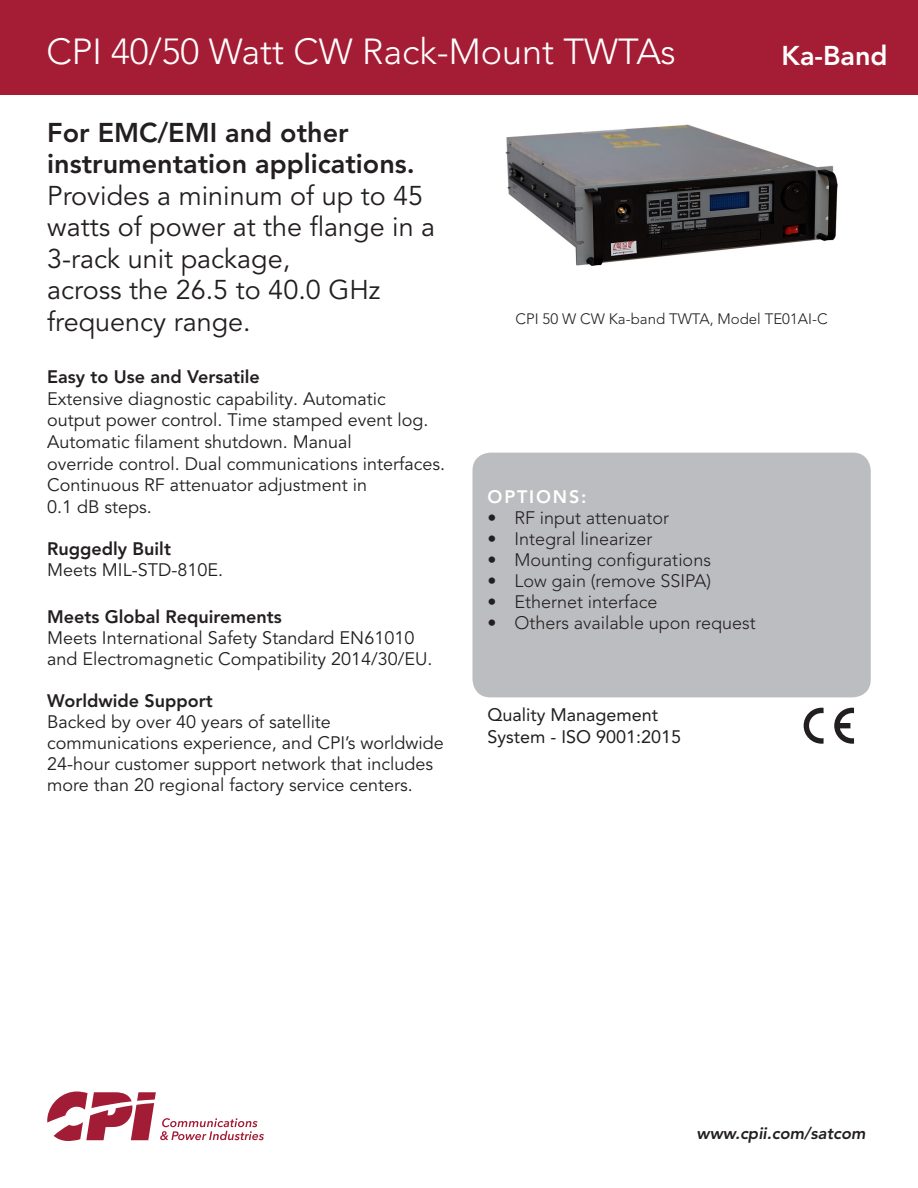
<style>
.page{position:relative;width:918px;height:1188px;background:#fff}
.page>*{position:absolute;margin:0;border:0;box-sizing:border-box;transform-origin:0 0}
.Body_Copy{font:300 36px "Avenir LT Pro";color:#fff}
.Body_Copy-2{font:27px/31.5px "Avenir LT Pro";color:#231f20}
.Body_Copy-3{font:800 27px/31.5px "Avenir LT Pro";color:#231f20}
.Body_Copy-4{font:800 27px "Avenir LT Pro";color:#fff}
.Body_Copy-5{font:18px/21.6px "Avenir LT Pro";color:#231f20}
.t1{font:300 18px "Avenir LT Pro";color:#231f20}
.Body_Copy-6{font:800 18px "Avenir LT Pro";color:#231f20}
.t2{font:18px/21.6px "Avenir LT Pro";color:#231f20}
.Body_Copy-7{font:800 18px "Avenir LT Pro";letter-spacing:.1em;color:#fff}
.Body_Copy-8{font:italic 800 16.5px "Avenir LT Pro";color:#231f20}
.Body_Copy-9{font:300 15px "Avenir LT Pro";color:#231f20}
</style>
<div class="page">
<div style="left:0;top:0;width:918px;height:94px;background:#a51d35"></div>
<div style="left:472px;top:453px;width:399px;height:244px;background:#bcbdc0;border-radius:18px"></div>
<img style="left:505px;top:124px;width:333px;height:142px">
<svg style="left:834px;top:708px;width:20px;height:36px"></svg>
<svg style="left:804px;top:708px;width:20px;height:36px"></svg>
<svg style="left:47px;top:1092px;width:217px;height:49px"></svg>
<p class="Body_Copy" style="left:46px;top:30px;width:631px">CPI 40/50 Watt CW Rack-Mount TWTAs</p>
<p class="Body_Copy-4" style="left:782px;top:39px;width:108px">Ka-Band</p>
<p class="Body_Copy-3" style="left:47px;top:117px;width:369px">For EMC/EMI and other instrumentation applications.</p>
<p class="Body_Copy-2" style="left:47px;top:180px;width:389px">Provides a mininum of up to 45 watts of power at the flange in a<br>3-rack unit package,<br>across the 26.5 to 40.0 GHz frequency range.</p>
<p class="Body_Copy-6" style="left:47px;top:366px;width:214px">Easy to Use and Versatile</p>
<p class="Body_Copy-5" style="left:47px;top:388px;width:399px">Extensive diagnostic capability. Automatic<br>output power control. Time stamped event log.<br>Automatic filament shutdown. Manual<br>override control. Dual communications interfaces.<br>Continuous RF attenuator adjustment in<br>0.1 dB steps.</p>
<p class="Body_Copy-6" style="left:47px;top:538px;width:125px">Ruggedly Built</p>
<p class="Body_Copy-5" style="left:47px;top:560px;width:177px">Meets MIL-STD-810E.</p>
<p class="Body_Copy-6" style="left:47px;top:606px;width:236px">Meets Global Requirements</p>
<p class="Body_Copy-5" style="left:47px;top:628px;width:387px;line-height:21px">Meets International Safety Standard EN61010 and Electromagnetic Compatibility 2014/30/EU.</p>
<p class="Body_Copy-6" style="left:47px;top:690px;width:167px">Worldwide Support</p>
<p class="Body_Copy-5" style="left:47px;top:712px;width:398px;line-height:21px">Backed by over 40 years of satellite communications experience, and CPI’s worldwide 24-hour customer support network that includes more than 20 regional factory service centers.</p>
<p class="Body_Copy-9" style="left:516px;top:310px;width:313px">CPI 50 W CW Ka-band TWTA, Model TE01AI-C</p>
<p class="Body_Copy-7" style="left:488px;top:486px;width:100px">OPTIONS:</p>
<p class="t1" style="left:488px;top:507px;width:183px">• RF input attenuator</p>
<p class="t1" style="left:488px;top:528px;width:167px">• Integral linearizer</p>
<p class="t1" style="left:488px;top:549px;width:225px">• Mounting configurations</p>
<p class="t1" style="left:488px;top:570px;width:225px">• Low gain (remove SSIPA)</p>
<p class="t1" style="left:488px;top:591px;width:172px">• Ethernet interface</p>
<p class="t1" style="left:488px;top:612px;width:270px">• Others available upon request</p>
<p class="t2" style="left:488px;top:704px;width:195px">Quality Management<br>System - ISO 9001:2015</p>
<p class="Body_Copy-8" style="left:697px;top:1123px;width:170px">www.cpii.com/satcom</p>
</div>
